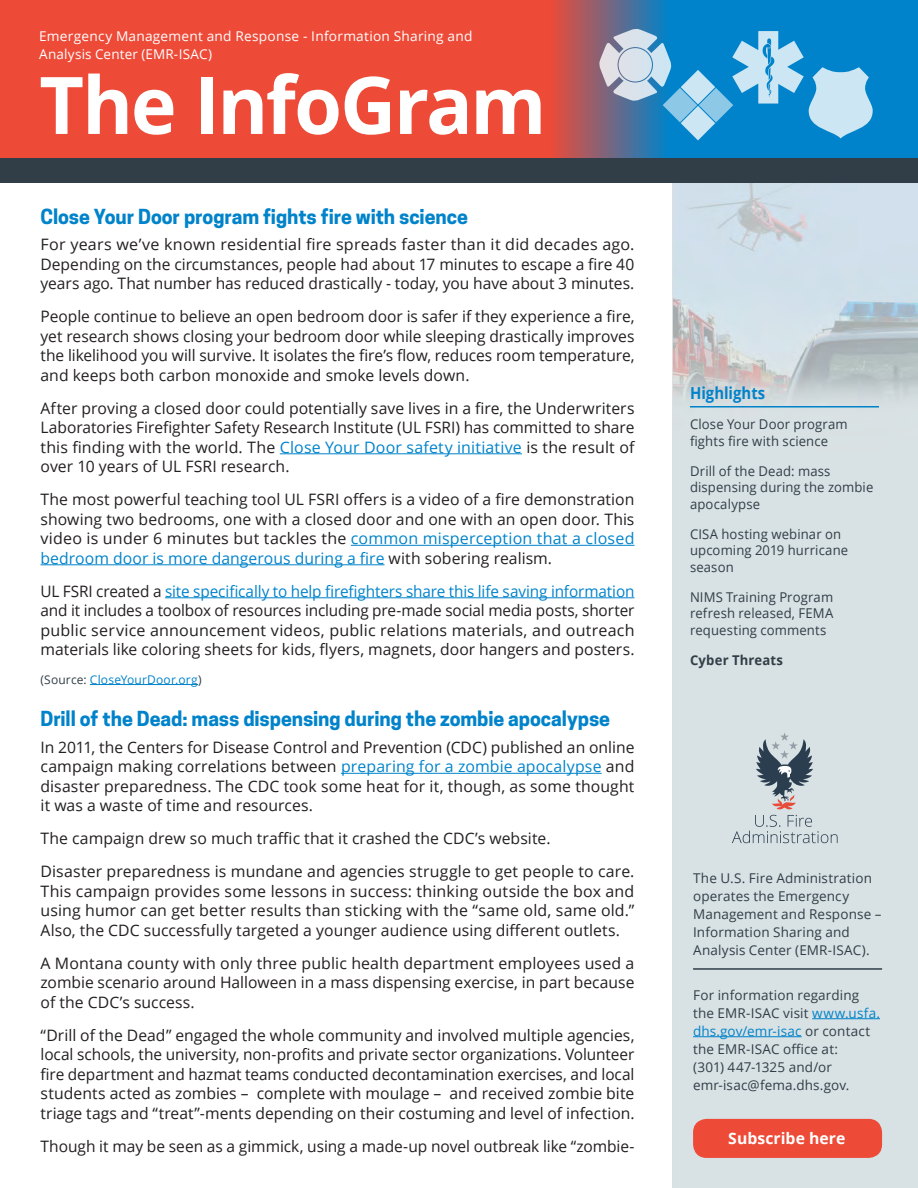
<style>
.page{position:relative;width:918px;height:1188px;background:#fff}
.page>*{position:absolute;margin:0;border:0;box-sizing:border-box;transform-origin:0 0}
.t1{font:700 79.5px "Open Sans";letter-spacing:-.03em;color:#fff}
.Subhead{font:700 19.5px "Cooper Hewitt";letter-spacing:-.005em;color:#0083ca}
.Highlights_Heading{font:700 16.5px "Open Sans";letter-spacing:.005em;color:#0083ca;scale:.9 1}
.t2{font:15.75px/19.5px "Open Sans";color:#231f20;text-align:justify}
.t3{font:700 15.75px "Open Sans";letter-spacing:.005em;color:#fff}
.t4{font:13.5px/18px "Open Sans";letter-spacing:.01em;color:#313e48}
.Subtitle{font:13.5px/18px "Open Sans";letter-spacing:.015em;color:#fff}
.t5{font:700 13.5px "Open Sans";letter-spacing:.015em;color:#313e48}
.t6{font:12px "Open Sans";letter-spacing:.015em;color:#0083ca}
.s1{color:#0083ca}
.s2{color:#313e48}
</style>
<div class="page">
<img style="left:673px;top:183px;width:245px;height:1005px">
<div style="left:0;top:0;width:918px;height:158px;background:#ed4b38"></div>
<svg style="left:555px;top:0;width:363px;height:158px;background:#3875a7"></svg>
<svg style="left:599px;top:29px;width:274px;height:111px;background:#5aa6d2"></svg>
<svg style="left:732px;top:732px;width:106px;height:111px;background:#bcc5ca"></svg>
<hr style="left:693px;top:968px;width:189px;height:2px;background:#313e48">
<hr style="left:812px;top:1018px;width:68px;height:1px;background:#0083ca">
<hr style="left:693px;top:1036px;width:109px;height:1px;background:#0083ca">
<div style="left:693px;top:1119px;width:189px;height:39px;background:#ed4b38;border-radius:14px"></div>
<div style="left:0;top:158px;width:918px;height:25px;background:#313e48"></div>
<hr style="left:690px;top:406px;width:189px;height:2px;background:#0083ca">
<hr style="left:280px;top:453px;width:242px;height:1px;background:#0083ca">
<hr style="left:351px;top:545px;width:284px;height:1px;background:#0083ca">
<hr style="left:40px;top:564px;width:345px;height:1px;background:#0083ca">
<hr style="left:165px;top:597px;width:470px;height:1px;background:#0083ca">
<hr style="left:90px;top:684px;width:108px;height:1px;background:#0083ca">
<hr style="left:341px;top:773px;width:261px;height:1px;background:#0083ca">
<h1 class="Subtitle" style="left:39px;top:26px;width:435px">Emergency Management and Response - Information Sharing and<br>Analysis Center (EMR-ISAC)</h1>
<p class="t1" style="left:39px;top:49px;width:509px">The InfoGram</p>
<h1 class="Subhead" style="left:40px;top:205px;width:429px">Close Your Door program fights fire with science</h1>
<p class="t2" style="left:40px;top:234px;width:596px">For years we’ve known residential fire spreads faster than it did decades ago.<br>Depending on the circumstances, people had about 17 minutes to escape a fire 40 years ago. That number has reduced drastically - today, you have about 3 minutes.</p>
<p class="t2" style="left:40px;top:306px;width:596px">People continue to believe an open bedroom door is safer if they experience a fire, yet research shows closing your bedroom door while sleeping drastically improves the likelihood you will survive. It isolates the fire’s flow, reduces room temperature, and keeps both carbon monoxide and smoke levels down.</p>
<p class="t2" style="left:40px;top:398px;width:596px">After proving a closed door could potentially save lives in a fire, the Underwriters Laboratories Firefighter Safety Research Institute (UL FSRI) has committed to share this finding with the world. The <span class="s1">Close Your Door safety initiative</span> is the result of</p>
<p class="t2" style="left:40px;top:456px;width:251px">over 10 years of UL FSRI research.</p>
<p class="t2" style="left:40px;top:489px;width:596px">The most powerful teaching tool UL FSRI offers is a video of a fire demonstration showing two bedrooms, one with a closed door and one with an open door. This video is under 6 minutes but tackles the <span class="s1">common misperception that a closed bedroom door is more dangerous during a fire</span> with sobering realism.</p>
<p class="t2" style="left:40px;top:581px;width:596px">UL FSRI created a <span class="s1">site specifically to help firefighters share this life saving information </span>and it includes a toolbox of resources including pre-made social media posts, shorter public service announcement videos, public relations materials, and outreach materials like coloring sheets for kids, flyers, magnets, door hangers and posters.</p>
<p class="t6" style="left:40px;top:671px;width:163px"><span class="s2">(Source:</span> CloseYourDoor.org<span class="s2">)</span></p>
<h1 class="Subhead" style="left:40px;top:707px;width:571px">Drill of the Dead: mass dispensing during the zombie apocalypse</h1>
<p class="t2" style="left:40px;top:737px;width:596px">In 2011, the Centers for Disease Control and Prevention (CDC) published an online campaign making correlations between <span class="s1">preparing for a zombie apocalypse</span> and disaster preparedness. The CDC took some heat for it, though, as some thought it was a waste of time and resources.</p>
<p class="t2" style="left:40px;top:828px;width:512px">The campaign drew so much traffic that it crashed the CDC’s website.</p>
<p class="t2" style="left:40px;top:861px;width:596px">Disaster preparedness is mundane and agencies struggle to get people to care.<br>This campaign provides some lessons in success: thinking outside the box and using humor can get better results than sticking with the “same old, same old.” Also, the CDC successfully targeted a younger audience using different outlets.</p>
<p class="t2" style="left:40px;top:953px;width:596px">A Montana county with only three public health department employees used a zombie scenario around Halloween in a mass dispensing exercise, in part because of the CDC’s success.</p>
<p class="t2" style="left:40px;top:1025px;width:596px">“Drill of the Dead” engaged the whole community and involved multiple agencies, local schools, the university, non-profits and private sector organizations. Volunteer fire department and hazmat teams conducted decontamination exercises, and local students acted as zombies – complete with moulage – and received zombie bite triage tags and “treat”-ments depending on their costuming and level of infection.</p>
<p class="t2" style="left:40px;top:1136px;width:596px">Though it may be seen as a gimmick, using a made-up novel outbreak like “zombie-</p>
<p class="Highlights_Heading" style="left:690px;top:382px;width:85px">Highlights</p>
<p class="t4" style="left:690px;top:416px;width:159px;line-height:16.5px">Close Your Door program fights fire with science</p>
<p class="t4" style="left:690px;top:462px;width:185px;line-height:16.5px">Drill of the Dead: mass dispensing during the zombie apocalypse</p>
<p class="t4" style="left:690px;top:525px;width:160px;line-height:16.5px">CISA hosting webinar on upcoming 2019 hurricane season</p>
<p class="t4" style="left:690px;top:588px;width:145px;line-height:16.5px;text-align:justify">NIMS Training Program refresh released, FEMA requesting comments</p>
<p class="t5" style="left:690px;top:650px;width:94px">Cyber Threats</p>
<p class="t4" style="left:693px;top:868px;width:190px">The U.S. Fire Administration operates the Emergency<br>Management and Response –<br>Information Sharing and<br>Analysis Center (EMR-ISAC).</p>
<p class="t4" style="left:693px;top:985px;width:188px">For information regarding the EMR-ISAC visit <span class="s1">www.usfa. dhs.gov/emr-isac</span> or contact the EMR-ISAC office at:<br>(301) 447-1325 and/or emr-isac@fema.dhs.gov.</p>
<p class="t3" style="left:728px;top:1128px;width:119px">Subscribe here</p>
</div>
